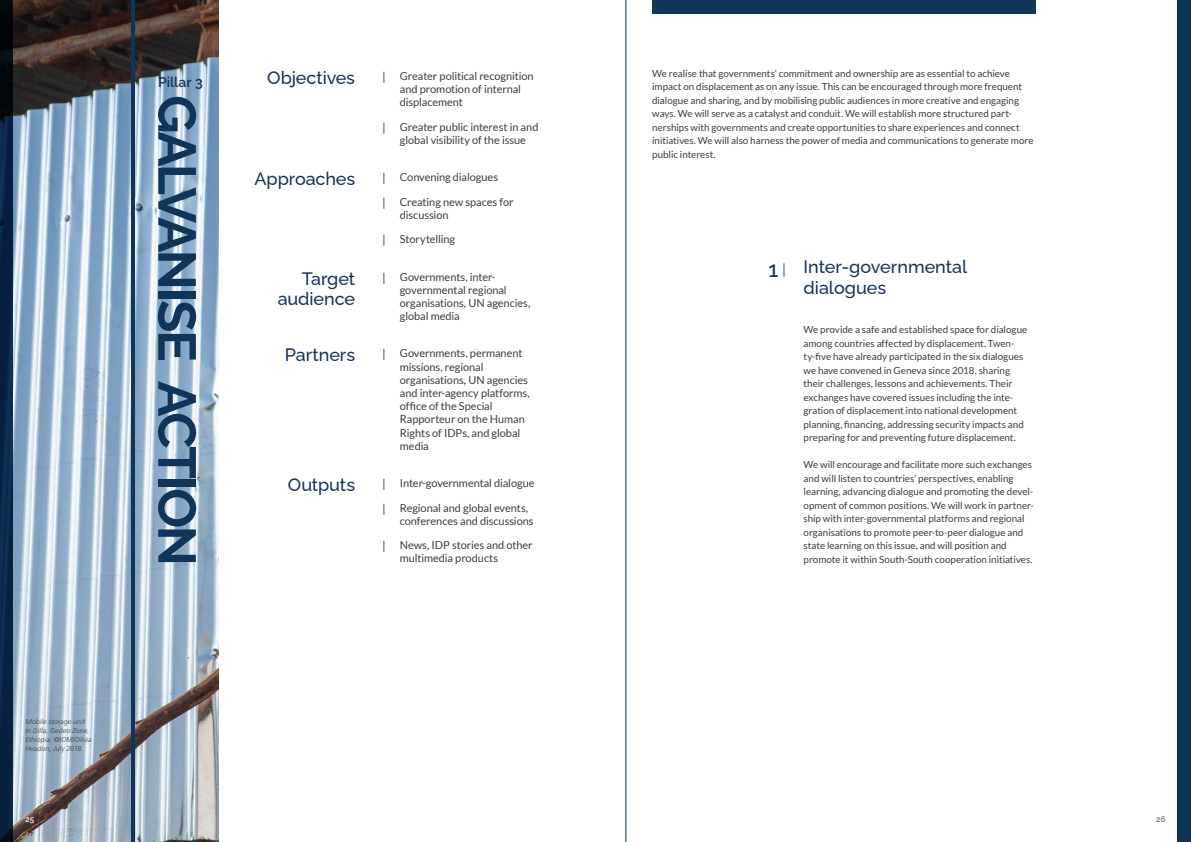
<style>
.page{position:relative;width:1191px;height:842px;background:#fff}
.page>*{position:absolute;margin:0;border:0;box-sizing:border-box;transform-origin:0 0}
.t1{font:700 53px "Raleway";letter-spacing:-.05em;color:#113459}
.t2{font:500 21.8px "Raleway";color:#113459}
.t3{font:500 18px/20.7px "Raleway";letter-spacing:-.005em;color:#183256}
.t4{font:600 14px "Raleway";letter-spacing:-.005em;color:#113459}
.t5{font:11px/13.2px "Lato";letter-spacing:-.005em;color:#3d3d3c}
.t6{font:300 11px "Frutiger LT Std";color:#113459}
.t7{font:9.8px/13.5px "Lato";color:#3d3d3c}
.t8{font:600 8px "Raleway";color:#fff}
.t9{font:600 8px "Raleway";color:#717070}
.t10{font:italic 300 7px/9px "Frutiger LT Std";letter-spacing:.01em;color:#3d3d3c}
</style>
<div class="page">
<div style="left:1176px;top:0;width:15px;height:842px;background:#113459"></div>
<div style="left:652px;top:0;width:383px;height:14px;background:#113459"></div>
<hr style="left:625px;top:0;width:1px;height:842px;background:#113459">
<svg style="left:783px;top:263px;width:1px;height:14px"></svg>
<img style="left:13px;top:0;width:205px;height:842px">
<svg style="left:0;top:0;width:13px;height:842px;fill:#092141"></svg>
<hr style="left:131px;top:0;width:4px;height:842px;background:#113459">
<p class="t10" style="left:26px;top:717px;width:68px">Mobile storage unit in Dilla, Gedeo Zone,<br>Ethiopia. ©IOM/Olivia<br>Headon, July 2018</p>
<h3 class="t4" style="left:158px;top:70px;width:46px">Pillar 3</h3>
<h3 class="t3" style="left:267px;top:65px;width:89px">Objectives</h3>
<p class="t6" style="left:383px;top:70px;width:4px">|</p>
<p class="t5" style="left:400px;top:69px;width:135px">Greater political recognition and promotion of internal displacement</p>
<p class="t6" style="left:383px;top:121px;width:4px">|</p>
<p class="t5" style="left:400px;top:120px;width:140px">Greater public interest in and global visibility of the issue</p>
<h3 class="t3" style="left:254px;top:166px;width:102px">Approaches</h3>
<p class="t6" style="left:383px;top:171px;width:4px">|</p>
<p class="t5" style="left:400px;top:170px;width:100px">Convening dialogues</p>
<p class="t6" style="left:383px;top:196px;width:4px">|</p>
<p class="t5" style="left:400px;top:195px;width:115px">Creating new spaces for discussion</p>
<p class="t6" style="left:383px;top:233px;width:4px">|</p>
<p class="t5" style="left:400px;top:233px;width:57px">Storytelling</p>
<h3 class="t3" style="left:278px;top:266px;width:79px;text-align:right">Target audience</h3>
<p class="t6" style="left:383px;top:271px;width:4px">|</p>
<p class="t5" style="left:400px;top:270px;width:132px">Governments, inter&shy;governmental regional organisations, UN agencies, global media</p>
<h3 class="t3" style="left:285px;top:343px;width:72px">Partners</h3>
<p class="t6" style="left:383px;top:347px;width:4px">|</p>
<p class="t5" style="left:400px;top:347px;width:131px">Governments, permanent missions, regional organisations, UN agencies and inter-agency platforms, office of the Special<br>Rapporteur on the Human<br>Rights of IDPs, and global media</p>
<p class="t6" style="left:383px;top:477px;width:4px">|</p>
<p class="t5" style="left:400px;top:476px;width:136px">Inter-governmental dialogue</p>
<p class="t6" style="left:383px;top:501px;width:4px">|</p>
<p class="t5" style="left:400px;top:501px;width:135px">Regional and global events, conferences and discussions</p>
<p class="t6" style="left:383px;top:539px;width:4px">|</p>
<p class="t5" style="left:400px;top:539px;width:134px">News, IDP stories and other multimedia products</p>
<h1 class="t1" style="left:219px;top:95px;width:472px;rotate:90deg">GALVANISE ACTION</h1>
<h3 class="t3" style="left:288px;top:472px;width:69px">Outputs</h3>
<p class="t7" style="left:652px;top:66px;width:383px">We realise that governments’ commitment and ownership are as essential to achieve impact on displacement as on any issue. This can be encouraged through more frequent dialogue and sharing, and by mobilising public audiences in more creative and engaging ways. We will serve as a catalyst and conduit. We will establish more structured part&shy;nerships with governments and create opportunities to share experiences and connect initiatives. We will also harness the power of media and communications to generate more public interest.</p>
<h2 class="t2" style="left:768px;top:251px;width:11px">1</h2>
<h3 class="t3" style="left:803px;top:254px;width:165px">Inter-governmental dialogues</h3>
<p class="t7" style="left:803px;top:323px;width:225px">We provide a safe and established space for dialogue among countries affected by displacement. Twen&shy;ty-five have already participated in the six dialogues we have convened in Geneva since 2018, sharing their challenges, lessons and achievements. Their exchanges have covered issues including the inte&shy;gration of displacement into national development planning, financing, addressing security impacts and preparing for and preventing future displacement.</p>
<p class="t7" style="left:803px;top:458px;width:232px">We will encourage and facilitate more such exchanges and will listen to countries’ perspectives, enabling learning, advancing dialogue and promoting the devel&shy;opment of common positions. We will work in partner&shy;ship with inter-governmental platforms and regional organisations to promote peer-to-peer dialogue and state learning on this issue, and will position and promote it within South-South cooperation initiatives.</p>
<p class="t8" style="left:26px;top:813px;width:10px">25</p>
<p class="t9" style="left:1156px;top:813px;width:11px">26</p>
</div>
